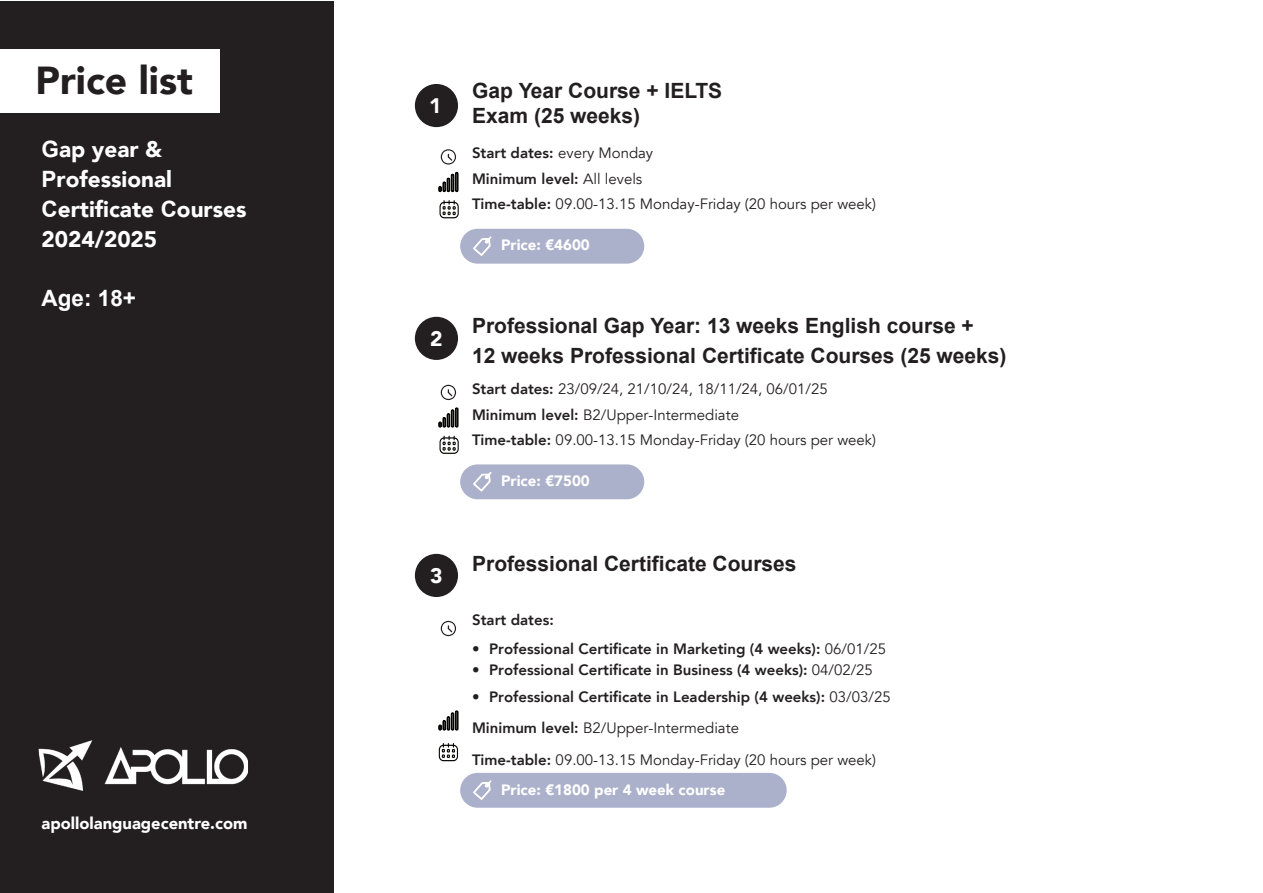
<style>
.page{position:relative;width:1263px;height:893px;background:#fff}
.page>*{position:absolute;margin:0;border:0;box-sizing:border-box;transform-origin:0 0}
.t1{font:900 39px "Avenir";color:#231f20}
.t2{font:900 22.5px/30px "Avenir";color:#fff}
.t3{font:700 22.5px "Arial";color:#fff}
.t4{font:700 21px/25.5px "Arial";color:#231f20}
.t5{font:900 21px "Avenir";color:#fff}
.t6{font:900 16.5px "Avenir";color:#fff}
.t7{font:15px/25.5px "Avenir";color:#231f20}
.t8{font:800 15px "Avenir";color:#231f20}
.t9{font:900 15px "Avenir";color:#fff}
.s1{font-family:"Arial";font-weight:700}
.s2{font-weight:800}
.s3{font-weight:400}
</style>
<div class="page">
<div style="left:460px;top:229px;width:184px;height:35px;background:#acb1cb;border-radius:17px"></div>
<div style="left:460px;top:464px;width:184px;height:35px;background:#acb1cb;border-radius:17px"></div>
<div style="left:460px;top:773px;width:327px;height:35px;background:#acb1cb;border-radius:17px"></div>
<div style="left:0;top:1px;width:333px;height:891px;background:#231f20"></div>
<img style="left:39px;top:740px;width:209px;height:51px">
<div style="left:0;top:49px;width:220px;height:64px;background:#fff"></div>
<div style="left:415px;top:84px;width:43px;height:43px;background:#231f20;border-radius:50%"></div>
<svg style="left:441px;top:149px;width:15px;height:16px"></svg>
<svg style="left:441px;top:385px;width:15px;height:15px"></svg>
<svg style="left:441px;top:621px;width:15px;height:15px"></svg>
<svg style="left:473px;top:236px;width:18px;height:20px"></svg>
<svg style="left:473px;top:472px;width:18px;height:19px"></svg>
<svg style="left:473px;top:780px;width:18px;height:20px"></svg>
<svg style="left:438px;top:172px;width:20px;height:20px"></svg>
<svg style="left:438px;top:407px;width:20px;height:21px"></svg>
<svg style="left:438px;top:710px;width:20px;height:21px"></svg>
<svg style="left:439px;top:200px;width:20px;height:18px"></svg>
<svg style="left:439px;top:436px;width:20px;height:18px"></svg>
<svg style="left:439px;top:743px;width:19px;height:18px"></svg>
<div style="left:415px;top:317px;width:43px;height:43px;background:#231f20;border-radius:50%"></div>
<div style="left:415px;top:554px;width:43px;height:43px;background:#231f20;border-radius:50%"></div>
<h1 class="t1" style="left:36px;top:47px;width:159px">Price list</h1>
<h2 class="t2" style="left:42px;top:134px;width:206px"><span class="s1">G</span>ap year &amp;<br><span class="s1">P</span>rofessional<br><span class="s1">C</span>ertificate <span class="s1">C</span>ourses<br>2024/2025</h2>
<h2 class="t3" style="left:42px;top:282px;width:96px">Age: 18+</h2>
<p class="t6" style="left:42px;top:809px;width:207px">apollolanguagecentre.com</p>
<h3 class="t5" style="left:429px;top:88px;width:14px">1</h3>
<h3 class="t5" style="left:430px;top:321px;width:14px">2</h3>
<h3 class="t5" style="left:430px;top:558px;width:14px">3</h3>
<h3 class="t4" style="left:472px;top:78px;width:251px">Gap Year Course + IELTS<br>Exam (25 weeks)</h3>
<p class="t7" style="left:472px;top:141px;width:406px"><span class="s2">Start dates:</span> every Monday<br><span class="s2">Minimum level:</span> All levels<br><span class="s2">Time-table:</span> 09.00-13.15 Monday-Friday (20 hours per week)</p>
<p class="t9" style="left:501px;top:232px;width:90px">Price: €4600</p>
<h3 class="t4" style="left:472px;top:311px;width:536px;line-height:29.5px">Professional Gap Year: 13 weeks English course +<br>12 weeks Professional Certificate Courses (25 weeks)</h3>
<p class="t7" style="left:472px;top:377px;width:406px"><span class="s2">Start dates:</span> 23/09/24, 21/10/24, 18/11/24, 06/01/25<br><span class="s2">Minimum level:</span> B2/Upper-Intermediate<br><span class="s2">Time-table:</span> 09.00-13.15 Monday-Friday (20 hours per week)</p>
<p class="t9" style="left:501px;top:468px;width:90px">Price: €7500</p>
<h3 class="t4" style="left:472px;top:551px;width:326px">Professional Certificate Courses</h3>
<p class="t8" style="left:472px;top:608px;width:83px">Start dates:</p>
<p class="t8" style="left:472px;top:637px;width:415px">• Professional Certificate in Marketing (4 weeks): <span class="s3">06/01/25</span></p>
<p class="t8" style="left:472px;top:658px;width:402px">• Professional Certificate in Business (4 weeks): <span class="s3">04/02/25</span></p>
<p class="t8" style="left:472px;top:685px;width:420px">• Professional Certificate in Leadership (4 weeks): <span class="s3">03/03/25</span></p>
<p class="t7" style="left:472px;top:716px;width:268px"><span class="s2">Minimum level:</span> B2/Upper-Intermediate</p>
<p class="t7" style="left:472px;top:747px;width:406px"><span class="s2">Time-table:</span> 09.00-13.15 Monday-Friday (20 hours per week)</p>
<p class="t9" style="left:501px;top:777px;width:226px">Price: €1800 per 4 week course</p>
</div>
